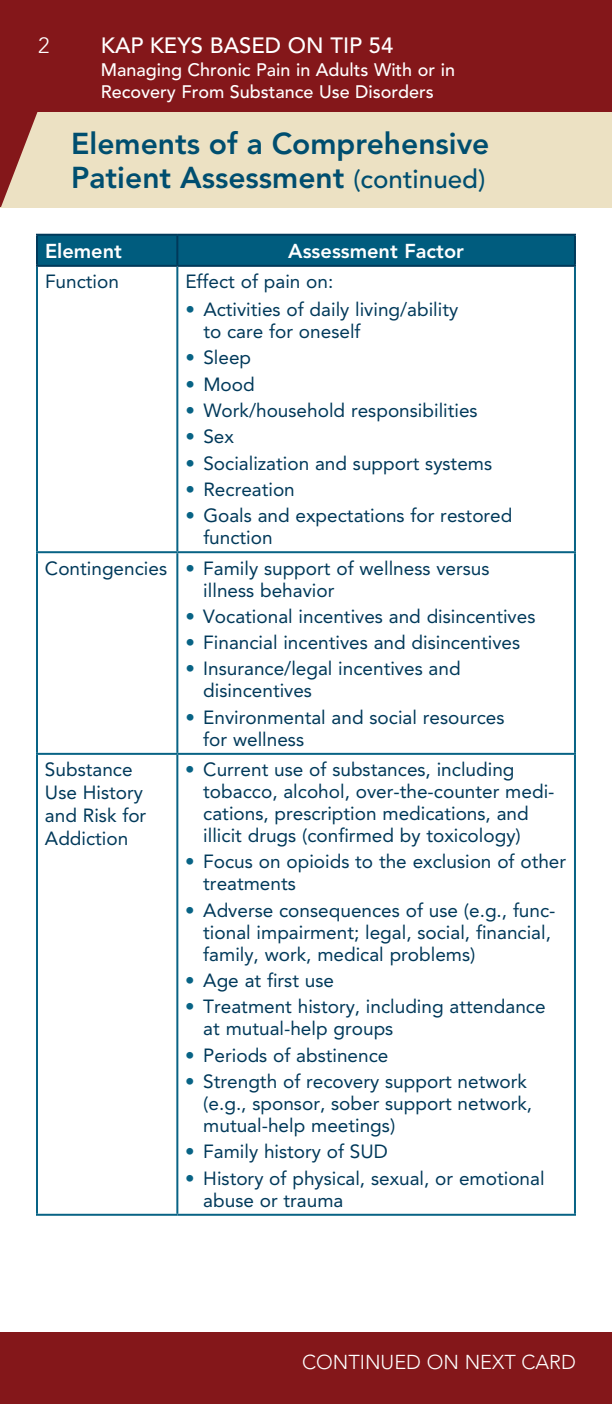
<style>
.page{position:relative;width:612px;height:1404px;background:#fff}
.page>*{position:absolute;margin:0;border:0;box-sizing:border-box;transform-origin:0 0}
.t1{font:800 30px/34px "Avenir LT Std";color:#004e6f}
.t2{font:500 22px "Avenir LT Std";color:#fff}
.t3{font:300 22px "Avenir LT Std";color:#fff}
.t4{font:800 20px "Avenir LT Std";color:#fff}
.t5{font:300 20px "Avenir LT Std";color:#fff}
.t6{font:19px/22px "Avenir LT Std";color:#00395a}
.t7{font:500 18px/22px "Avenir LT Std";color:#fff}
.s1{font-weight:500;font-size:26px}
.s2{color:#086385}
</style>
<div class="page">
<div style="left:0;top:0;width:612px;height:113px;background:#84171a"></div>
<div style="left:0;top:1332px;width:612px;height:72px;background:#84171a"></div>
<div style="left:0;top:112px;width:612px;height:95px;background:#ece1c3"></div>
<svg style="left:0;top:112px;width:38px;height:95px"></svg>
<div style="left:37px;top:235px;width:140px;height:31px;background:#005c7e"></div>
<div style="left:177px;top:235px;width:398px;height:31px;background:#005c7e"></div>
<hr style="left:36px;top:267px;width:2px;height:284px;background:#086385">
<hr style="left:176px;top:267px;width:2px;height:284px;background:#086385">
<hr style="left:574px;top:267px;width:2px;height:284px;background:#086385">
<hr style="left:36px;top:553px;width:2px;height:200px;background:#086385">
<hr style="left:36px;top:551px;width:141px;height:2px;background:#086385">
<hr style="left:176px;top:553px;width:2px;height:200px;background:#086385">
<hr style="left:177px;top:551px;width:399px;height:2px;background:#086385">
<hr style="left:574px;top:553px;width:2px;height:200px;background:#086385">
<hr style="left:36px;top:755px;width:2px;height:459px;background:#086385">
<hr style="left:36px;top:753px;width:141px;height:2px;background:#086385">
<hr style="left:176px;top:755px;width:2px;height:459px;background:#086385">
<hr style="left:177px;top:753px;width:399px;height:2px;background:#086385">
<hr style="left:574px;top:755px;width:2px;height:459px;background:#086385">
<hr style="left:36px;top:1214px;width:141px;height:2px;background:#086385">
<hr style="left:177px;top:1214px;width:399px;height:2px;background:#086385">
<hr style="left:36px;top:234px;width:141px;height:2px;background:#00395a">
<hr style="left:36px;top:236px;width:2px;height:29px;background:#00395a">
<hr style="left:177px;top:234px;width:399px;height:2px;background:#00395a">
<hr style="left:176px;top:236px;width:2px;height:29px;background:#00395a">
<hr style="left:574px;top:236px;width:2px;height:29px;background:#00395a">
<hr style="left:36px;top:265px;width:141px;height:2px;background:#00395a">
<hr style="left:177px;top:265px;width:399px;height:2px;background:#00395a">
<p class="t3" style="left:38px;top:33px;width:13px">2</p>
<p class="t2" style="left:101px;top:32px;width:294px">KAP Keys Based on TIP 54</p>
<p class="t7" style="left:101px;top:59px;width:356px">Managing Chronic Pain in Adults With or in<br>Recovery From Substance Use Disorders</p>
<h1 class="t1" style="left:71px;top:127px;width:420px">Elements of a Comprehensive<br>Patient Assessment <span class="s1">(continued)</span></h1>
<p class="t4" style="left:45px;top:239px;width:79px">Element</p>
<p class="t4" style="left:288px;top:239px;width:177px">Assessment Factor</p>
<p class="t6" style="left:45px;top:271px;width:75px">Function</p>
<p class="t6" style="left:185px;top:271px;width:150px">Effect of pain on:</p>
<p class="t6" style="left:45px;top:557px;width:124px">Contingencies</p>
<p class="t6" style="left:45px;top:758px;width:103px;line-height:22.8px">Substance<br>Use History and Risk for<br>Addiction</p>
<p class="t6" style="left:203px;top:299px;width:256px;text-indent:-18px"><span class="s2">•</span> Activities of daily living/ability to care for oneself</p>
<p class="t6" style="left:185px;top:347px;width:67px"><span class="s2">•</span> Sleep</p>
<p class="t6" style="left:185px;top:373px;width:71px"><span class="s2">•</span> Mood</p>
<p class="t6" style="left:185px;top:399px;width:294px"><span class="s2">•</span> Work/household responsibilities</p>
<p class="t6" style="left:185px;top:426px;width:50px"><span class="s2">•</span> Sex</p>
<p class="t6" style="left:185px;top:452px;width:308px"><span class="s2">•</span> Socialization and support systems</p>
<p class="t6" style="left:185px;top:478px;width:111px"><span class="s2">•</span> Recreation</p>
<p class="t6" style="left:203px;top:505px;width:311px;text-indent:-18px"><span class="s2">•</span> Goals and expectations for restored function</p>
<p class="t6" style="left:203px;top:557px;width:288px;text-indent:-18px"><span class="s2">•</span> Family support of wellness versus illness behavior</p>
<p class="t6" style="left:185px;top:605px;width:352px"><span class="s2">•</span> Vocational incentives and disincentives</p>
<p class="t6" style="left:185px;top:632px;width:336px"><span class="s2">•</span> Financial incentives and disincentives</p>
<p class="t6" style="left:203px;top:658px;width:259px;text-indent:-18px"><span class="s2">•</span> Insurance/legal incentives and disincentives</p>
<p class="t6" style="left:203px;top:706px;width:303px;text-indent:-18px"><span class="s2">•</span> Environmental and social resources for wellness</p>
<p class="t6" style="left:203px;top:759px;width:353px;text-indent:-18px"><span class="s2">•</span> Current use of substances, including tobacco, alcohol, over-the-counter medi&shy;cations, prescription medications, and illicit drugs (confirmed by toxicology)</p>
<p class="t6" style="left:203px;top:851px;width:364px;text-indent:-18px"><span class="s2">•</span> Focus on opioids to the exclusion of other treatments</p>
<p class="t6" style="left:203px;top:899px;width:354px;text-indent:-18px"><span class="s2">•</span> Adverse consequences of use (e.g., func&shy;tional impairment; legal, social, financial, family, work, medical problems)</p>
<p class="t6" style="left:185px;top:970px;width:150px"><span class="s2">•</span> Age at first use</p>
<p class="t6" style="left:203px;top:996px;width:344px;text-indent:-18px"><span class="s2">•</span> Treatment history, including attendance at mutual-help groups</p>
<p class="t6" style="left:185px;top:1044px;width:205px"><span class="s2">•</span> Periods of abstinence</p>
<p class="t6" style="left:203px;top:1071px;width:330px;text-indent:-18px"><span class="s2">•</span> Strength of recovery support network (e.g., sponsor, sober support network, mutual-help meetings)</p>
<p class="t6" style="left:185px;top:1141px;width:204px"><span class="s2">•</span> Family history of SUD</p>
<p class="t6" style="left:203px;top:1167px;width:343px;text-indent:-18px"><span class="s2">•</span> History of physical, sexual, or emotional abuse or trauma</p>
<p class="t5" style="left:302px;top:1350px;width:275px">CONTINUED ON NEXT CARD</p>
</div>
